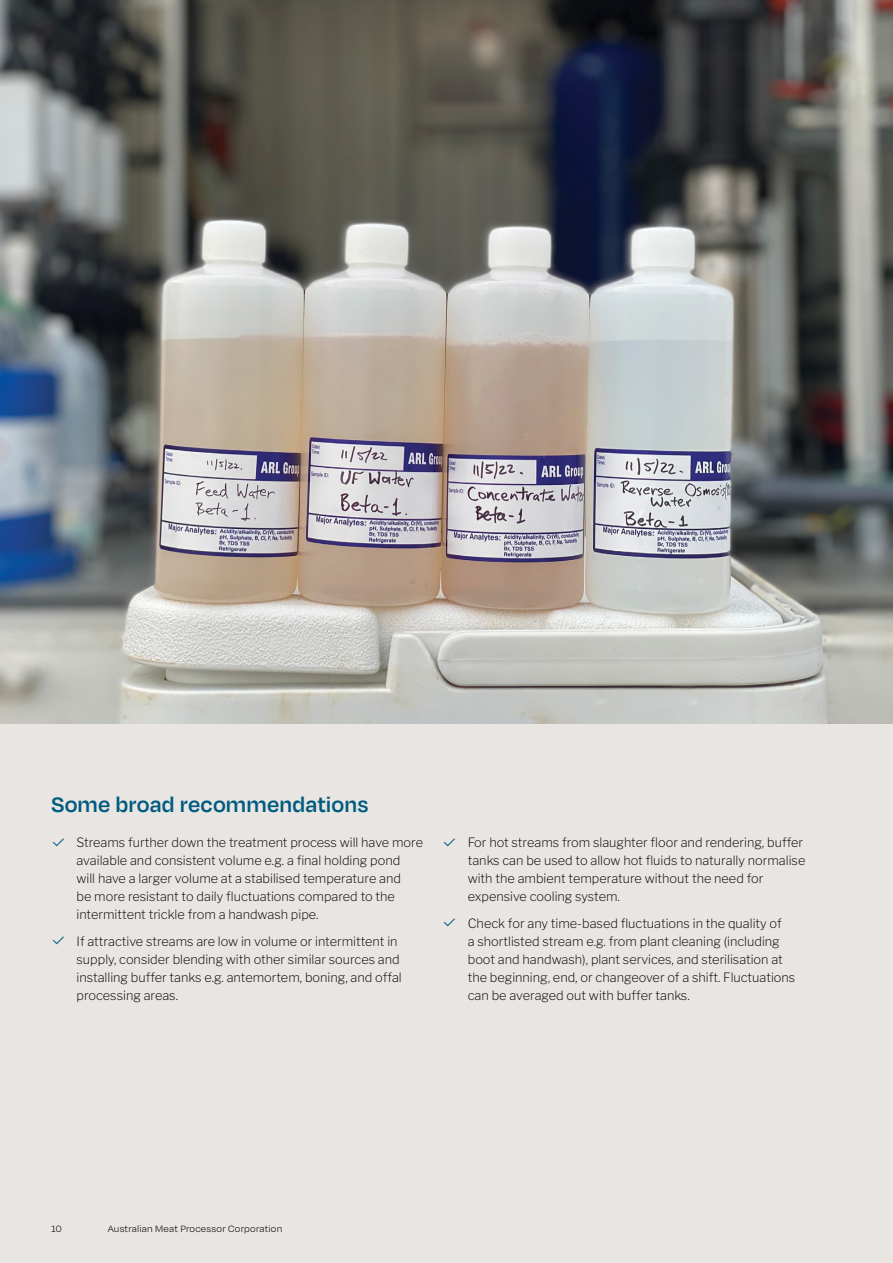
<style>
.page{position:relative;width:893px;height:1263px;background:#fff}
.page>*{position:absolute;margin:0;border:0;box-sizing:border-box;transform-origin:0 0}
.t1{font:600 24px "Degular";letter-spacing:.005em;color:#005b7f}
.t2{font:200 12.75px/18px "Libre Franklin";color:#000}
.t3{font:300 10.5px "Degular";letter-spacing:.02em;color:#000}
.s1{font-family:"Inter";font-weight:300;font-size:16.5px;color:#005b7f}
</style>
<div class="page">
<div style="left:0;top:723px;width:893px;height:540px;background:#e8e5e2"></div>
<img style="left:0;top:0;width:893px;height:723px">
<h1 class="t1" style="left:51px;top:790px;width:319px">Some broad recommendations</h1>
<p class="t2" style="left:77px;top:832px;width:348px;text-indent:-26px"><span class="s1">✓</span> Streams further down the treatment process will have more available and consistent volume e.g. a final holding pond<br>will have a larger volume at a stabilised temperature and<br>be more resistant to daily fluctuations compared to the intermittent trickle from a handwash pipe.</p>
<p class="t2" style="left:77px;top:931px;width:327px;text-indent:-26px"><span class="s1">✓</span> If attractive streams are low in volume or intermittent in supply, consider blending with other similar sources and installing buffer tanks e.g. antemortem, boning, and offal processing areas.</p>
<p class="t2" style="left:468px;top:832px;width:339px;text-indent:-26px"><span class="s1">✓</span> For hot streams from slaughter floor and rendering, buffer tanks can be used to allow hot fluids to naturally normalise with the ambient temperature without the need for expensive cooling system.</p>
<p class="t2" style="left:468px;top:913px;width:329px;text-indent:-26px"><span class="s1">✓</span> Check for any time-based fluctuations in the quality of<br>a shortlisted stream e.g. from plant cleaning (including boot and handwash), plant services, and sterilisation at the beginning, end, or changeover of a shift. Fluctuations can be averaged out with buffer tanks.</p>
<p class="t3" style="left:51px;top:1223px;width:12px">10</p>
<p class="t3" style="left:108px;top:1223px;width:176px">Australian Meat Processor Corporation</p>
</div>
